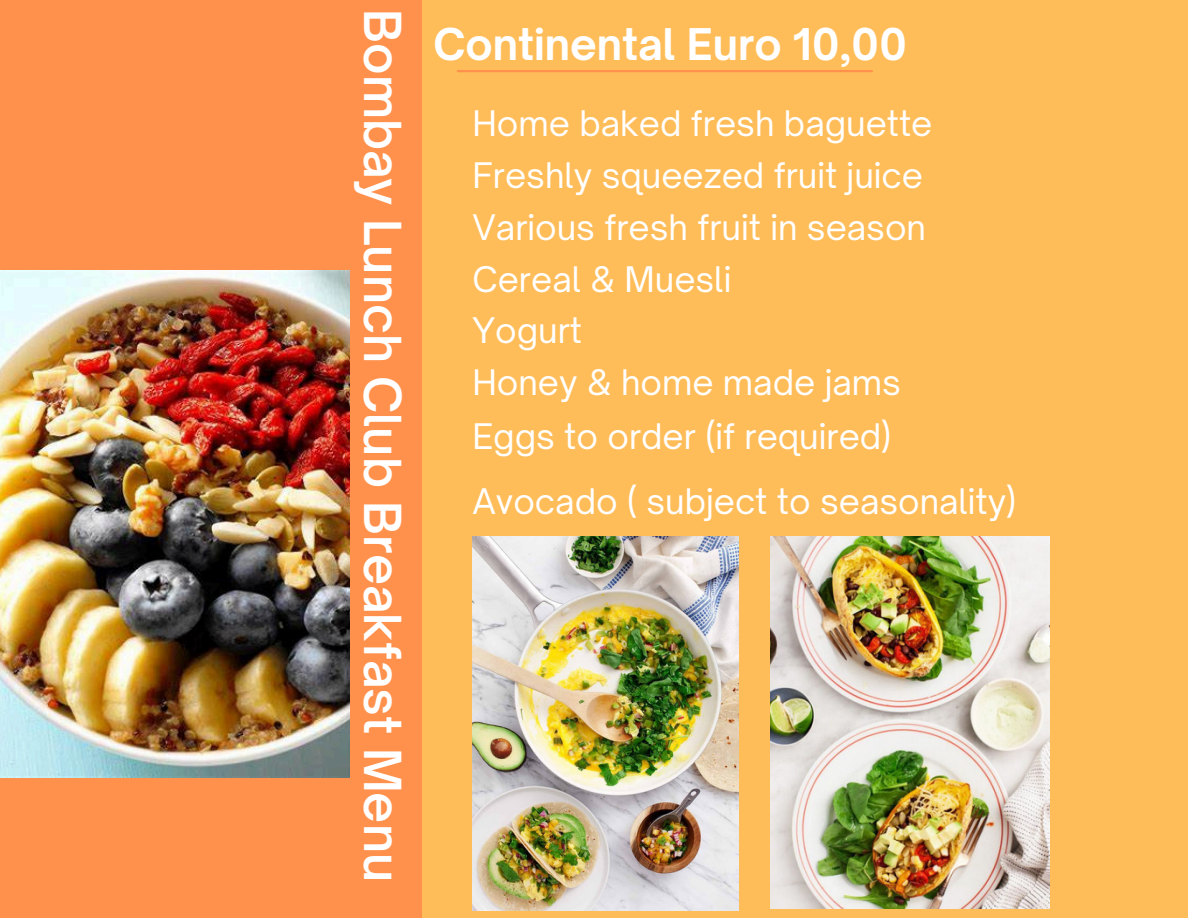
<style>
.page{position:relative;width:1188px;height:918px;background:#ffbd59}
.page>*{position:absolute;margin:0;border:0;box-sizing:border-box;transform-origin:0 0}
.t1{font:600 48.9px "Open Sauce One";color:#fff}
.t2{font:700 41.85px "Open Sauce One";color:#fff}
.t3{font:33.75px/51.8px "Open Sauce One";color:#fff}
</style>
<div class="page">
<div style="left:0;top:0;width:422px;height:918px;background:#ff914d"></div>
<hr style="left:458px;top:70px;width:414px;height:2px;background:#ff914d">
<img style="left:0;top:270px;width:350px;height:508px">
<img style="left:473px;top:537px;width:265px;height:373px">
<img style="left:770px;top:537px;width:279px;height:372px">
<p class="t1" style="left:413px;top:9px;width:874px;rotate:90deg">Bombay Lunch Club Breakfast Menu</p>
<p class="t2" style="left:433px;top:18px;width:475px">Continental Euro 10,00</p>
<p class="t3" style="left:473px;top:98px;width:461px">Home baked fresh baguette<br>Freshly squeezed fruit juice<br>Various fresh fruit in season<br>Cereal &amp; Muesli<br>Yogurt<br>Honey &amp; home made jams</p>
<p class="t3" style="left:473px;top:410px;width:420px">Eggs to order (if required)</p>
<p class="t3" style="left:473px;top:475px;width:545px">Avocado ( subject to seasonality)</p>
</div>
